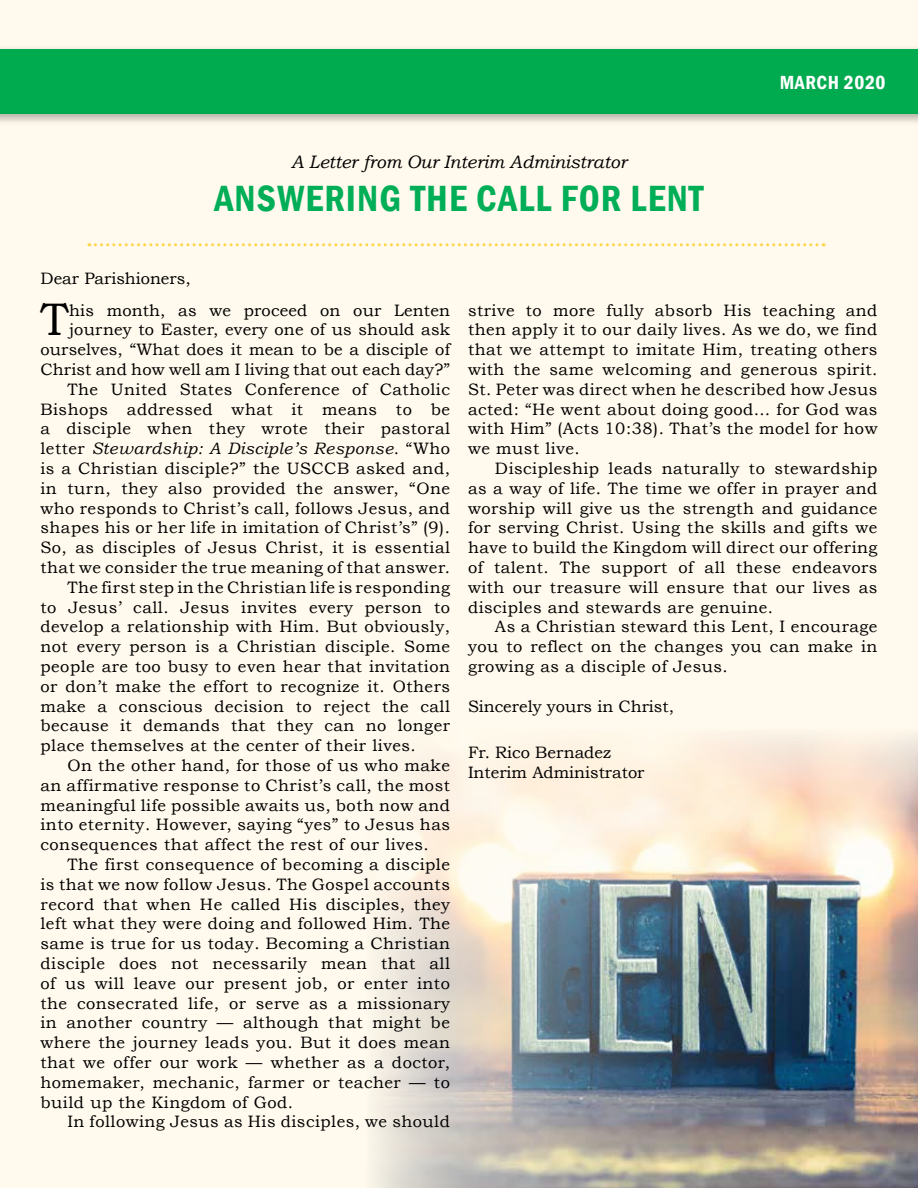
<style>
.page{position:relative;width:918px;height:1188px;background:#fffaed}
.page>*{position:absolute;margin:0;border:0;box-sizing:border-box;transform-origin:0 0}
.t1{font:45.6px "Bookman Old Style";color:#000}
.t2{font:600 condensed 37.5px "Franklin Gothic";letter-spacing:.03em;color:#00ae58}
.t3{font:600 condensed 19.5px "Franklin Gothic";letter-spacing:.03em;color:#fff}
.t4{font:italic 18px "Bookman Old Style";letter-spacing:-.005em;color:#000}
.t5{font:16.5px/19.8px "Bookman Old Style";letter-spacing:.03em;color:#000;text-align:justify}
.t6{font:16.5px "Bookman Old Style";letter-spacing:.01em;color:#000}
.t7{font:16.5px/19.8px "Bookman Old Style";color:#000}
.t8{font:italic 16.5px "Bookman Old Style";letter-spacing:.03em;color:#000}
.s1{font-style:normal}
</style>
<div class="page">
<div style="left:0;top:45px;width:918px;height:81px;background:#000;opacity:.3"></div>
<div style="left:0;top:50px;width:918px;height:64px;background:#00aa4f"></div>
<img style="left:375px;top:735px;width:543px;height:453px">
<svg style="left:89px;top:243px;width:728px;height:3px"></svg>
<p class="t4" style="left:291px;top:149px;width:337px">A Letter from Our Interim Administrator</p>
<h2 class="t2" style="left:214px;top:173px;width:491px">ANSWERING THE CALL FOR LENT</h2>
<p class="t7" style="left:40px;top:268px;width:152px">Dear Parishioners,</p>
<p class="t3" style="left:780px;top:69px;width:107px">MARCH 2020</p>
<h1 class="t1" style="left:40px;top:294px;width:30px">T</h1>
<p class="t6" style="left:69px;top:301px;width:382px">his month, as we proceed on our Lenten</p>
<p class="t6" style="left:69px;top:320px;width:382px">journey to Easter, every one of us should ask</p>
<p class="t6" style="left:41px;top:340px;width:411px">ourselves, “What does it mean to be a disciple of</p>
<p class="t6" style="left:41px;top:360px;width:411px">Christ and how well am I living that out each day?”</p>
<p class="t5" style="left:67px;top:379px;width:384px">The United States Conference of Catholic</p>
<p class="t5" style="left:41px;top:399px;width:411px">Bishops addressed what it means to be</p>
<p class="t5" style="left:41px;top:419px;width:411px">a disciple when they wrote their pastoral</p>
<p class="t8" style="left:41px;top:437px;width:411px"><span class="s1">letter</span> Stewardship: A Disciple’s Response<span class="s1">. “Who</span></p>
<p class="t5" style="left:41px;top:458px;width:411px">is a Christian disciple?” the USCCB asked and,</p>
<p class="t5" style="left:41px;top:478px;width:411px">in turn, they also provided the answer, “One</p>
<p class="t5" style="left:41px;top:498px;width:411px">who responds to Christ’s call, follows Jesus, and</p>
<p class="t5" style="left:41px;top:518px;width:411px">shapes his or her life in imitation of Christ’s” (9).</p>
<p class="t5" style="left:41px;top:538px;width:411px">So, as disciples of Jesus Christ, it is essential</p>
<p class="t5" style="left:41px;top:557px;width:411px">that we consider the true meaning of that answer.</p>
<p class="t5" style="left:67px;top:577px;width:384px">The first step in the Christian life is responding</p>
<p class="t5" style="left:41px;top:597px;width:411px">to Jesus’ call. Jesus invites every person to</p>
<p class="t5" style="left:41px;top:617px;width:411px">develop a relationship with Him. But obviously,</p>
<p class="t5" style="left:41px;top:637px;width:411px">not every person is a Christian disciple. Some</p>
<p class="t5" style="left:41px;top:656px;width:411px">people are too busy to even hear that invitation</p>
<p class="t5" style="left:41px;top:676px;width:411px">or don’t make the effort to recognize it. Others</p>
<p class="t5" style="left:41px;top:696px;width:411px">make a conscious decision to reject the call</p>
<p class="t5" style="left:41px;top:716px;width:411px">because it demands that they can no longer</p>
<p class="t5" style="left:41px;top:736px;width:377px">place themselves at the center of their lives.</p>
<p class="t5" style="left:67px;top:755px;width:384px">On the other hand, for those of us who make</p>
<p class="t5" style="left:41px;top:775px;width:411px">an affirmative response to Christ’s call, the most</p>
<p class="t5" style="left:41px;top:795px;width:411px">meaningful life possible awaits us, both now and</p>
<p class="t5" style="left:41px;top:815px;width:411px">into eternity. However, saying “yes” to Jesus has</p>
<p class="t5" style="left:41px;top:835px;width:390px">consequences that affect the rest of our lives.</p>
<p class="t5" style="left:67px;top:854px;width:384px">The first consequence of becoming a disciple</p>
<p class="t5" style="left:41px;top:874px;width:411px">is that we now follow Jesus. The Gospel accounts</p>
<p class="t5" style="left:41px;top:894px;width:411px">record that when He called His disciples, they</p>
<p class="t5" style="left:41px;top:914px;width:411px">left what they were doing and followed Him. The</p>
<p class="t5" style="left:41px;top:934px;width:411px">same is true for us today. Becoming a Christian</p>
<p class="t5" style="left:41px;top:953px;width:411px">disciple does not necessarily mean that all</p>
<p class="t5" style="left:41px;top:973px;width:411px">of us will leave our present job, or enter into</p>
<p class="t5" style="left:41px;top:993px;width:411px">the consecrated life, or serve as a missionary</p>
<p class="t5" style="left:41px;top:1013px;width:411px">in another country — although that might be</p>
<p class="t5" style="left:41px;top:1033px;width:411px">where the journey leads you. But it does mean</p>
<p class="t5" style="left:41px;top:1052px;width:411px">that we offer our work — whether as a doctor,</p>
<p class="t5" style="left:41px;top:1072px;width:411px">homemaker, mechanic, farmer or teacher — to</p>
<p class="t5" style="left:41px;top:1092px;width:254px">build up the Kingdom of God.</p>
<p class="t5" style="left:67px;top:1112px;width:384px">In following Jesus as His disciples, we should</p>
<p class="t5" style="left:468px;top:300px;width:411px">strive to more fully absorb His teaching and then apply it to our daily lives. As we do, we find that we attempt to imitate Him, treating others with the same welcoming and generous spirit.<br>St. Peter was direct when he described how Jesus acted: “He went about doing good… for God was with Him” (Acts 10:38). That’s the model for how we must live.</p>
<p class="t5" style="left:468px;top:458px;width:411px;text-indent:27px">Discipleship leads naturally to stewardship as a way of life. The time we offer in prayer and worship will give us the strength and guidance for serving Christ. Using the skills and gifts we have to build the Kingdom will direct our offering of talent. The support of all these endeavors with our treasure will ensure that our lives as disciples and stewards are genuine.</p>
<p class="t5" style="left:468px;top:617px;width:411px;text-indent:27px">As a Christian steward this Lent, I encourage you to reflect on the changes you can make in growing as a disciple of Jesus.</p>
<p class="t7" style="left:468px;top:696px;width:208px">Sincerely yours in Christ,</p>
<p class="t7" style="left:468px;top:742px;width:178px">Fr. Rico Bernadez<br>Interim Administrator</p>
</div>
